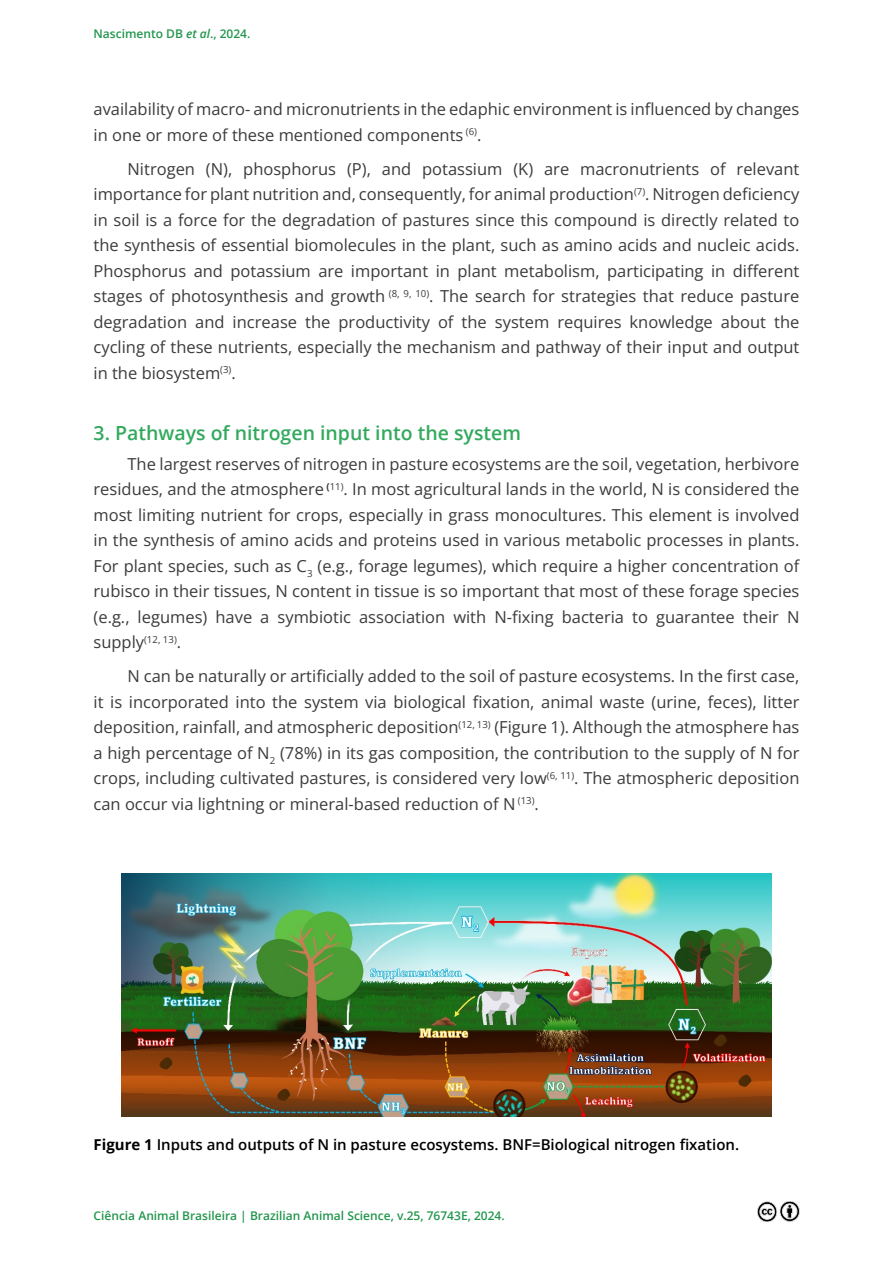
<style>
.page{position:relative;width:893px;height:1263px;background:#fff}
.page>*{position:absolute;margin:0;border:0;box-sizing:border-box;transform-origin:0 0}
.t1{font:600 19.5px "Open Sans";color:#33a95e}
.t2{font:16.5px/25.5px "Open Sans";color:#3c3b3b;text-align:justify}
.t3{font:600 15px "Open Sans";color:#000}
.t4{font:600 12px "Open Sans";color:#22964d}
.s1{font-style:italic}
.s2{font-weight:700}
</style>
<div class="page">
<img style="left:757px;top:1201px;width:43px;height:20px">
<img style="left:121px;top:874px;width:651px;height:242px">
<p class="t4" style="left:94px;top:26px;width:158px">Nascimento DB <span class="s1">et al</span>., 2024.</p>
<p class="t2" style="left:94px;top:96px;width:707px">availability of macro- and micronutrients in the edaphic environment is influenced by changes in one or more of these mentioned components <sup>(6)</sup>.</p>
<p class="t2" style="left:94px;top:156px;width:707px;text-indent:34px">Nitrogen (N), phosphorus (P), and potassium (K) are macronutrients of relevant importance for plant nutrition and, consequently, for animal production<sup>(7)</sup>. Nitrogen deficiency in soil is a force for the degradation of pastures since this compound is directly related to the synthesis of essential biomolecules in the plant, such as amino acids and nucleic acids.<br>Phosphorus and potassium are important in plant metabolism, participating in different stages of photosynthesis and growth <sup>(8,</sup> <sup>9,</sup> <sup>10)</sup>. The search for strategies that reduce pasture degradation and increase the productivity of the system requires knowledge about the cycling of these nutrients, especially the mechanism and pathway of their input and output in the biosystem<sup>(3)</sup>.</p>
<p class="t1" style="left:94px;top:419px;width:429px">3. Pathways of nitrogen input into the system</p>
<p class="t2" style="left:94px;top:451px;width:707px;text-indent:34px">The largest reserves of nitrogen in pasture ecosystems are the soil, vegetation, herbivore residues, and the atmosphere <sup>(</sup><sup>11)</sup>. In most agricultural lands in the world, N is considered the most limiting nutrient for crops, especially in grass monocultures. This element is involved in the synthesis of amino acids and proteins used in various metabolic processes in plants.<br>For plant species, such as C<sub>3</sub> (e.g., forage legumes), which require a higher concentration of rubisco in their tissues, N content in tissue is so important that most of these forage species (e.g., legumes) have a symbiotic association with N-fixing bacteria to guarantee their N supply<sup>(12,</sup> <sup>13)</sup>.</p>
<p class="t2" style="left:94px;top:663px;width:707px;text-indent:34px">N can be naturally or artificially added to the soil of pasture ecosystems. In the first case, it is incorporated into the system via biological fixation, animal waste (urine, feces), litter deposition, rainfall, and atmospheric deposition<sup>(12,</sup> <sup>13)</sup> (Figure 1). Although the atmosphere has a high percentage of N<sub>2</sub> (78%) in its gas composition, the contribution to the supply of N for crops, including cultivated pastures, is considered very low<sup>(6,</sup> <sup>11)</sup>. The atmospheric deposition can occur via lightning or mineral-based reduction of N <sup>(13)</sup>.</p>
<p class="t3" style="left:94px;top:1134px;width:647px"><span class="s2">Figure 1</span> Inputs and outputs of N in pasture ecosystems. BNF=Biological nitrogen fixation.</p>
<p class="t4" style="left:94px;top:1207px;width:413px">Ciência Animal Brasileira | Brazilian Animal Science, v.25, 76743E, 2024.</p>
</div>
